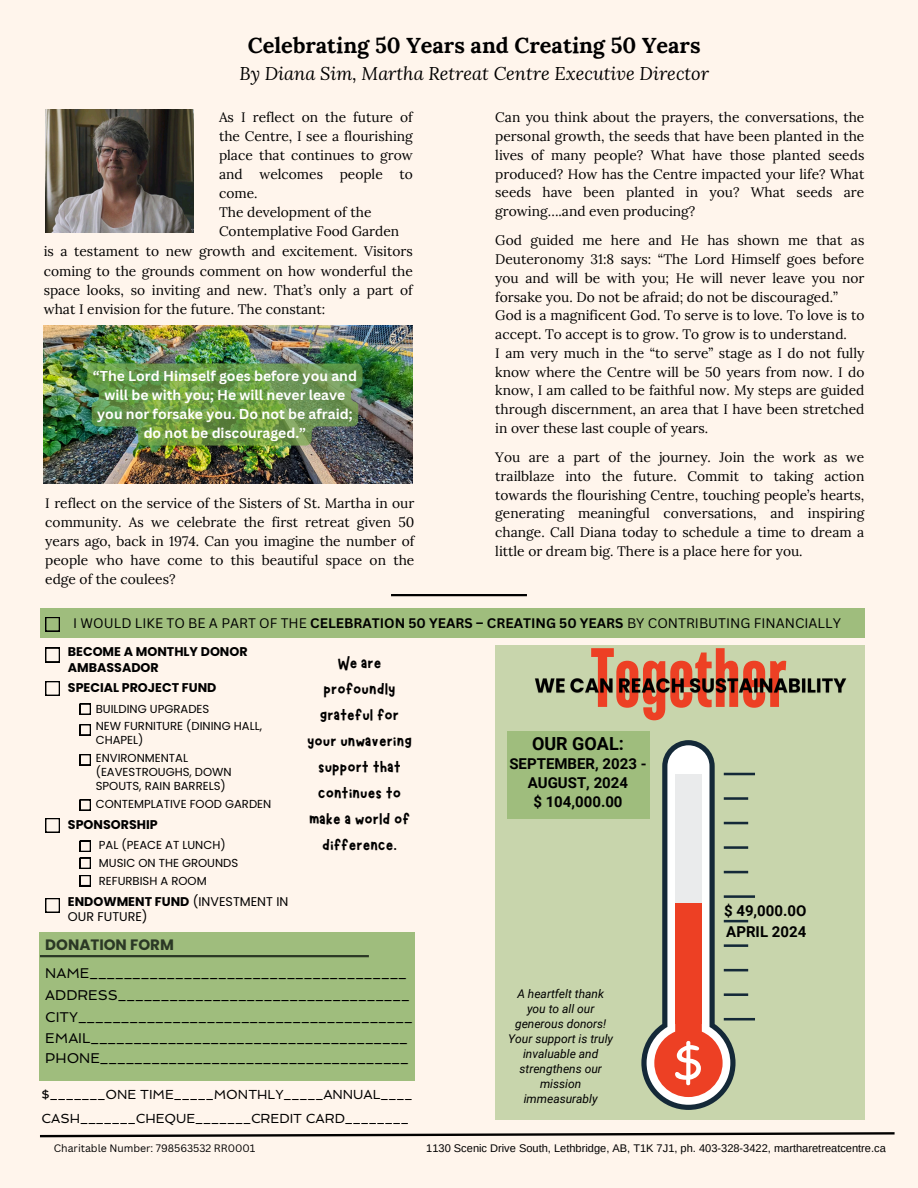
<style>
.page{position:relative;width:918px;height:1188px;background:#fff5ec}
.page>*{position:absolute;margin:0;border:0;box-sizing:border-box;transform-origin:0 0}
.t1{font:700 84px "TT Bluescreens";color:#ed4024}
.t2{font:700 21.75px "Lora";color:#000}
.t3{font:19.5px/25.8px "Marykate";color:#000;text-align:center}
.t4{font:italic 18.3px "Lora";color:#000}
.t5{font:700 18px "Roboto";color:#000}
.t6{font:700 15px/19.2px "Roboto";color:#000;text-align:center}
.t7{font:700 15px "Poppins";color:#2b3825}
.t8{font:14.25px/19.8px "Spinnaker";color:#000}
.t9{font:700 13.95px/19.2px "Canva Sans";color:#fff;text-align:center}
.t10{font:13.8px/18.8px "Lora";color:#000;text-align:justify}
.t11{font:13.5px "Canva Sans";color:#000}
.t12{font:13.2px "Spinnaker";color:#000}
.t13{font:700 12.6px/15.3px "Poppins";color:#000}
.t14{font:12.6px/15.3px "Poppins";color:#000}
.t15{font:italic 12px/15px "Roboto";color:#000;text-align:center}
.t16{font:11.55px/17.7px "Poppins";color:#000}
.t17{font:11.1px "Arimo";color:#000}
.t18{font:10.5px "Canva Sans";color:#000}
.s1{font-weight:700}
</style>
<div class="page">
<svg style="left:40px;top:1132px;width:855px;height:6px"></svg>
<hr style="left:391px;top:594px;width:136px;height:2px;background:#000">
<img style="left:45px;top:109px;width:149px;height:123px">
<img style="left:44px;top:326px;width:369px;height:157px">
<svg style="left:45px;top:648px;width:15px;height:14px"></svg>
<svg style="left:45px;top:681px;width:15px;height:15px"></svg>
<svg style="left:45px;top:898px;width:15px;height:15px"></svg>
<svg style="left:45px;top:818px;width:15px;height:15px"></svg>
<svg style="left:80px;top:704px;width:11px;height:11px"></svg>
<svg style="left:80px;top:724px;width:11px;height:11px"></svg>
<svg style="left:80px;top:754px;width:11px;height:11px"></svg>
<svg style="left:80px;top:800px;width:11px;height:11px"></svg>
<svg style="left:80px;top:841px;width:11px;height:11px"></svg>
<svg style="left:80px;top:858px;width:11px;height:11px"></svg>
<svg style="left:80px;top:875px;width:11px;height:11px"></svg>
<div style="left:40px;top:609px;width:824px;height:29px;background:#9fbd7d"></div>
<div style="left:39px;top:933px;width:375px;height:148px;background:#9fbd7d"></div>
<hr style="left:40px;top:955px;width:329px;height:2px;background:#2b3825">
<svg style="left:45px;top:617px;width:15px;height:15px"></svg>
<div style="left:495px;top:645px;width:369px;height:475px;background:#c8d5ac"></div>
<svg style="left:641px;top:740px;width:114px;height:370px"></svg>
<div style="left:675px;top:903px;width:27px;height:121px;background:#ed4024"></div>
<div style="left:507px;top:731px;width:143px;height:88px;background:#9fbd7d"></div>
<img style="left:87px;top:364px;width:276px;height:82px">
<img style="left:535px;top:678px;width:312px;height:15px">
<p class="t2" style="left:248px;top:31px;width:454px">Celebrating 50 Years and Creating 50 Years</p>
<p class="t4" style="left:239px;top:61px;width:471px">By Diana Sim, Martha Retreat Centre Executive Director</p>
<p class="t10" style="left:219px;top:107px;width:195px;line-height:19.2px">As I reflect on the future of the Centre, I see a flourishing place that continues to grow and welcomes people to come.</p>
<p class="t10" style="left:219px;top:203px;width:154px">The development of the</p>
<p class="t10" style="left:219px;top:222px;width:182px">Contemplative Food Garden</p>
<p class="t10" style="left:44px;top:242px;width:371px;line-height:19.2px">is a testament to new growth and excitement. Visitors coming to the grounds comment on how wonderful the space looks, so inviting and new. That’s only a part of what I envision for the future. The constant:</p>
<p class="t10" style="left:495px;top:108px;width:371px">Can you think about the prayers, the conversations, the personal growth, the seeds that have been planted in the lives of many people? What have those planted seeds produced? How has the Centre impacted your life? What seeds have been planted in you? What seeds are growing….and even producing?</p>
<p class="t10" style="left:495px;top:231px;width:371px">God guided me here and He has shown me that as Deuteronomy 31:8 says: “The Lord Himself goes before you and will be with you; He will never leave you nor forsake you. Do not be afraid; do not be discouraged.”</p>
<p class="t10" style="left:495px;top:306px;width:371px">God is a magnificent God. To serve is to love. To love is to accept. To accept is to grow. To grow is to understand.</p>
<p class="t10" style="left:495px;top:343px;width:371px">I am very much in the “to serve” stage as I do not fully know where the Centre will be 50 years from now. I do know, I am called to be faithful now. My steps are guided through discernment, an area that I have been stretched in over these last couple of years.</p>
<p class="t10" style="left:495px;top:448px;width:371px">You are a part of the journey. Join the work as we trailblaze into the future. Commit to taking action towards the flourishing Centre, touching people’s hearts, generating meaningful conversations, and inspiring change. Call Diana today to schedule a time to dream a little or dream big. There is a place here for you.</p>
<p class="t9" style="left:93px;top:366px;width:266px">“The Lord Himself goes before you and will be with you; He will never leave you nor forsake you. Do not be afraid; do not be discouraged.”</p>
<p class="t10" style="left:45px;top:493px;width:371px;line-height:19.2px">I reflect on the service of the Sisters of St. Martha in our community. As we celebrate the first retreat given 50 years ago, back in 1974. Can you imagine the number of people who have come to this beautiful space on the edge of the coulees?</p>
<p class="t11" style="left:73px;top:614px;width:769px">I WOULD LIKE TO BE A PART OF THE <span class="s1">CELEBRATION 50 YEARS – CREATING 50 YEARS</span> BY CONTRIBUTING FINANCIALLY</p>
<p class="t13" style="left:68px;top:644px;width:181px">BECOME A MONTHLY DONOR<br>AMBASSADOR</p>
<p class="t13" style="left:68px;top:680px;width:150px">SPECIAL PROJECT FUND</p>
<p class="t16" style="left:96px;top:700px;width:168px">BUILDING UPGRADES<br>NEW FURNITURE (DINING HALL,</p>
<p class="t16" style="left:96px;top:731px;width:94px">CHAPEL)<br>ENVIRONMENTAL</p>
<p class="t16" style="left:96px;top:765px;width:137px;line-height:14px">(EAVESTROUGHS, DOWN<br>SPOUTS, RAIN BARRELS)</p>
<p class="t16" style="left:96px;top:795px;width:177px">CONTEMPLATIVE FOOD GARDEN</p>
<p class="t13" style="left:68px;top:817px;width:91px">SPONSORSHIP</p>
<p class="t16" style="left:99px;top:837px;width:141px">PAL (PEACE AT LUNCH)<br>MUSIC ON THE GROUNDS<br>REFURBISH A ROOM</p>
<p class="t14" style="left:68px;top:894px;width:222px"><span class="s1">ENDOWMENT FUND</span> (INVESTMENT IN<br>OUR FUTURE)</p>
<p class="t7" style="left:45px;top:935px;width:130px">DONATION FORM</p>
<p class="t8" style="left:45px;top:964px;width:363px">NAME_____________________________________</p>
<p class="t8" style="left:45px;top:985px;width:366px">ADDRESS__________________________________</p>
<p class="t8" style="left:45px;top:1007px;width:369px">CITY_______________________________________</p>
<h6 class="t8" style="left:45px;top:1028px;width:365px">EMAIL_____________________________________<br>PHONE____________________________________</h6>
<h3 class="t3" style="left:307px;top:649px;width:106px">We are profoundly grateful for your unwavering support that continues to make a world of difference.</h3>
<p class="t12" style="left:42px;top:1086px;width:372px">$_______ONE TIME_____MONTHLY_____ANNUAL____</p>
<p class="t12" style="left:42px;top:1111px;width:369px">CASH_______CHEQUE_______CREDIT CARD________</p>
<p class="t18" style="left:54px;top:1141px;width:203px">Charitable Number: 798563532 RR0001</p>
<p class="t1" style="left:591px;top:638px;width:197px">Together</p>
<p class="t5" style="left:532px;top:733px;width:93px">OUR GOAL:</p>
<p class="t6" style="left:509px;top:754px;width:139px">SEPTEMBER, 2023 -<br>AUGUST, 2024<br>$ 104,000.00</p>
<p class="t6" style="left:724px;top:901px;width:84px">$ 49,000.0O</p>
<h5 class="t15" style="left:508px;top:987px;width:106px">A heartfelt thank you to all our generous donors!<br>Your support is truly invaluable and strengthens our mission immeasurably</h5>
<h4 class="t6" style="left:726px;top:922px;width:81px">APRIL 2024</h4>
<h3 class="t17" style="left:426px;top:1142px;width:461px">1130 Scenic Drive South, Lethbridge, AB, T1K 7J1, ph. 403-328-3422, martharetreatcentre.ca</h3>
</div>
